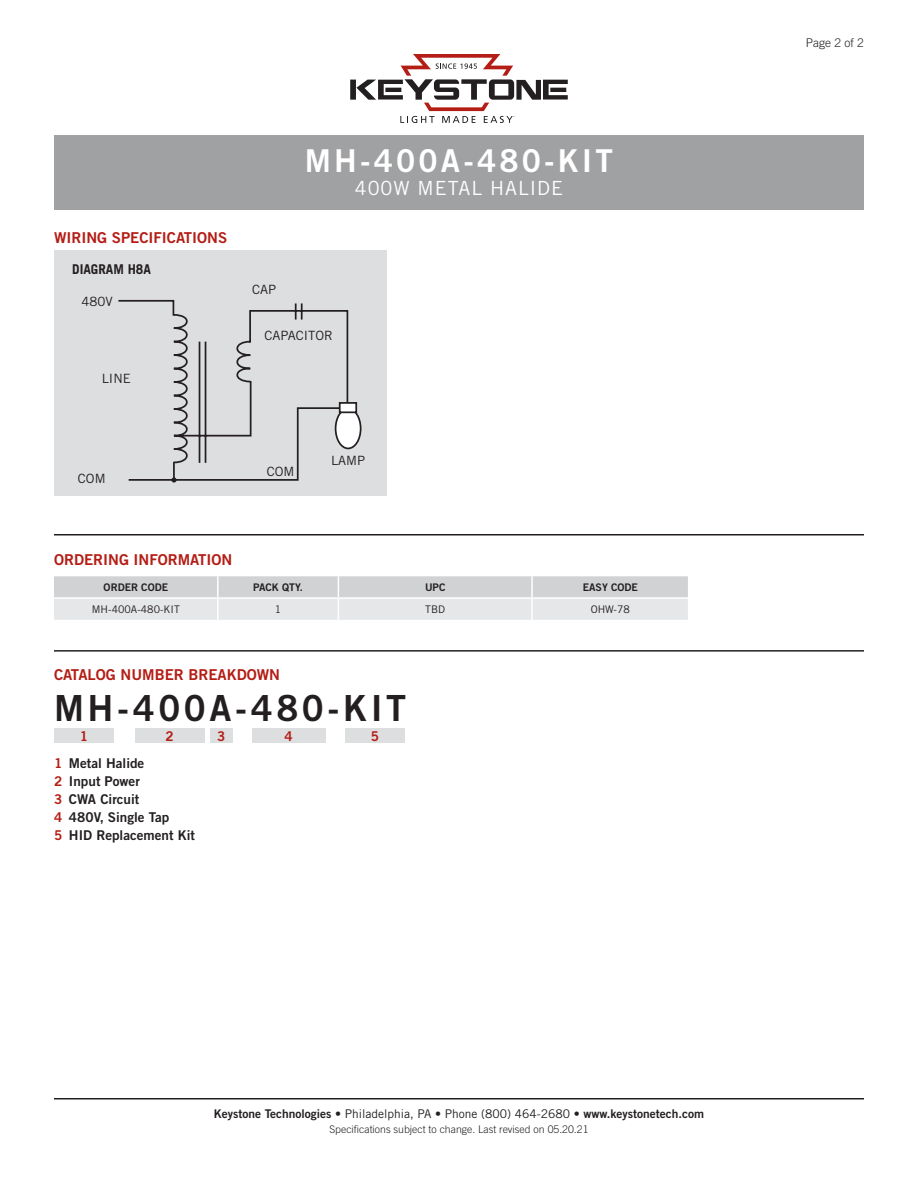
<style>
.page{position:relative;width:918px;height:1188px;background:#fff}
.page>*{position:absolute;margin:0;border:0;box-sizing:border-box;transform-origin:0 0}
.CatalogNumber{font:36px "Trade Gothic Bold Two";letter-spacing:.1em;color:#231f20}
.t1{font:31.5px "Trade Gothic Bold Two";letter-spacing:.1em;color:#fff}
.SubTitle{font:19.5px "Trade Gothic";letter-spacing:.05em;color:#fff}
.Heading_01{font:15px "Trade Gothic Bold Two";color:#b41d15}
.Catalog_Key{font:13.5px "Trade Gothic Bold Two";color:#231f20}
.Heading_02{font:700 13.5px "Trade Gothic";color:#231f20}
.Catalog_BarNumber{font:13.5px "Trade Gothic Bold Two";color:#b41d15}
.t2{font:12.75px "Trade Gothic";color:#231f20}
.t3{font:12px "Trade Gothic Bold Two";color:#231f20}
.Page{font:300 12px "Trade Gothic";color:#231f20}
.Rev{font:300 10.5px "Trade Gothic";color:#231f20}
.Table_Header{font:10.5px "Trade Gothic Bold Two";color:#231f20}
.Table_Text{font:10.5px "Trade Gothic";color:#231f20}
.s1{color:#b41d15}
.s2{font-family:"Trade Gothic"}
</style>
<div class="page">
<hr style="left:54px;top:1098px;width:810px;height:2px;background:#231f20">
<svg style="left:350px;top:54px;width:218px;height:69px"></svg>
<hr style="left:54px;top:534px;width:810px;height:2px;background:#231f20">
<div style="left:54px;top:135px;width:810px;height:74px;background:#a0a1a3"></div>
<div style="left:54px;top:250px;width:333px;height:245px;background:#dddee0"></div>
<svg style="left:335px;top:409px;width:26px;height:40px"></svg>
<div style="left:335px;top:408px;width:27px;height:41px;border:2px solid #231f20;border-radius:50%"></div>
<svg style="left:118px;top:299px;width:240px;height:151px"></svg>
<svg style="left:127px;top:302px;width:222px;height:181px"></svg>
<svg style="left:54px;top:576px;width:634px;height:44px;background:#dddee0"></svg>
<hr style="left:54px;top:650px;width:810px;height:2px;background:#231f20">
<div style="left:54px;top:728px;width:60px;height:15px;background:#dddee0"></div>
<div style="left:135px;top:728px;width:69px;height:15px;background:#dddee0"></div>
<div style="left:210px;top:728px;width:22px;height:15px;background:#dddee0"></div>
<div style="left:252px;top:728px;width:74px;height:15px;background:#dddee0"></div>
<div style="left:345px;top:728px;width:60px;height:15px;background:#dddee0"></div>
<p class="Heading_01" style="left:54px;top:228px;width:175px">WIRING SPECIFICATIONS</p>
<p class="Heading_02" style="left:72px;top:261px;width:80px">DIAGRAM H8A</p>
<p class="t2" style="left:82px;top:293px;width:33px">480V</p>
<p class="t2" style="left:102px;top:370px;width:31px">LINE</p>
<p class="t1" style="left:305px;top:141px;width:310px">MH-400A-480-KIT</p>
<p class="SubTitle" style="left:355px;top:177px;width:210px">400W METAL HALIDE</p>
<p class="t2" style="left:252px;top:282px;width:26px">CAP</p>
<p class="t2" style="left:265px;top:328px;width:70px">CAPACITOR</p>
<p class="t2" style="left:78px;top:471px;width:29px">COM</p>
<p class="t2" style="left:267px;top:464px;width:29px">COM</p>
<p class="t2" style="left:331px;top:452px;width:36px">LAMP</p>
<p class="Heading_01" style="left:54px;top:550px;width:180px">ORDERING INFORMATION</p>
<p class="Table_Header" style="left:104px;top:581px;width:66px">ORDER CODE</p>
<p class="Table_Header" style="left:253px;top:581px;width:51px">PACK QTY.</p>
<p class="Table_Header" style="left:425px;top:581px;width:22px">UPC</p>
<p class="Table_Header" style="left:583px;top:581px;width:57px">EASY CODE</p>
<p class="Table_Text" style="left:92px;top:603px;width:90px">MH-400A-480-KIT</p>
<p class="Table_Text" style="left:275px;top:603px;width:8px">1</p>
<p class="Table_Text" style="left:425px;top:603px;width:21px">TBD</p>
<p class="Table_Text" style="left:591px;top:603px;width:41px">OHW-78</p>
<p class="Heading_01" style="left:54px;top:666px;width:228px">CATALOG NUMBER BREAKDOWN</p>
<p class="CatalogNumber" style="left:54px;top:686px;width:354px">MH-400A-480-KIT</p>
<p class="Catalog_BarNumber" style="left:80px;top:728px;width:10px">1</p>
<p class="Catalog_BarNumber" style="left:166px;top:728px;width:10px">2</p>
<p class="Catalog_BarNumber" style="left:217px;top:728px;width:10px">3</p>
<p class="Catalog_BarNumber" style="left:285px;top:728px;width:10px">4</p>
<p class="Catalog_BarNumber" style="left:371px;top:728px;width:10px">5</p>
<p class="Catalog_Key" style="left:54px;top:754px;width:92px"><span class="s1">1</span> Metal Halide</p>
<p class="Catalog_Key" style="left:54px;top:772px;width:87px"><span class="s1">2</span> Input Power</p>
<p class="Catalog_Key" style="left:54px;top:790px;width:87px"><span class="s1">3</span> CWA Circuit</p>
<p class="Catalog_Key" style="left:54px;top:808px;width:117px"><span class="s1">4</span> 480V, Single Tap</p>
<p class="Catalog_Key" style="left:54px;top:826px;width:142px"><span class="s1">5</span> HID Replacement Kit</p>
<p class="Page" style="left:806px;top:36px;width:60px">Page 2 of 2</p>
<p class="t3" style="left:214px;top:1106px;width:492px">Keystone Technologies <span class="s2">• Philadelphia, PA • Phone (800) 464-2680 •</span> www.keystonetech.com</p>
<p class="Rev" style="left:329px;top:1123px;width:261px">Specifications subject to change. Last revised on 05.20.21</p>
</div>
